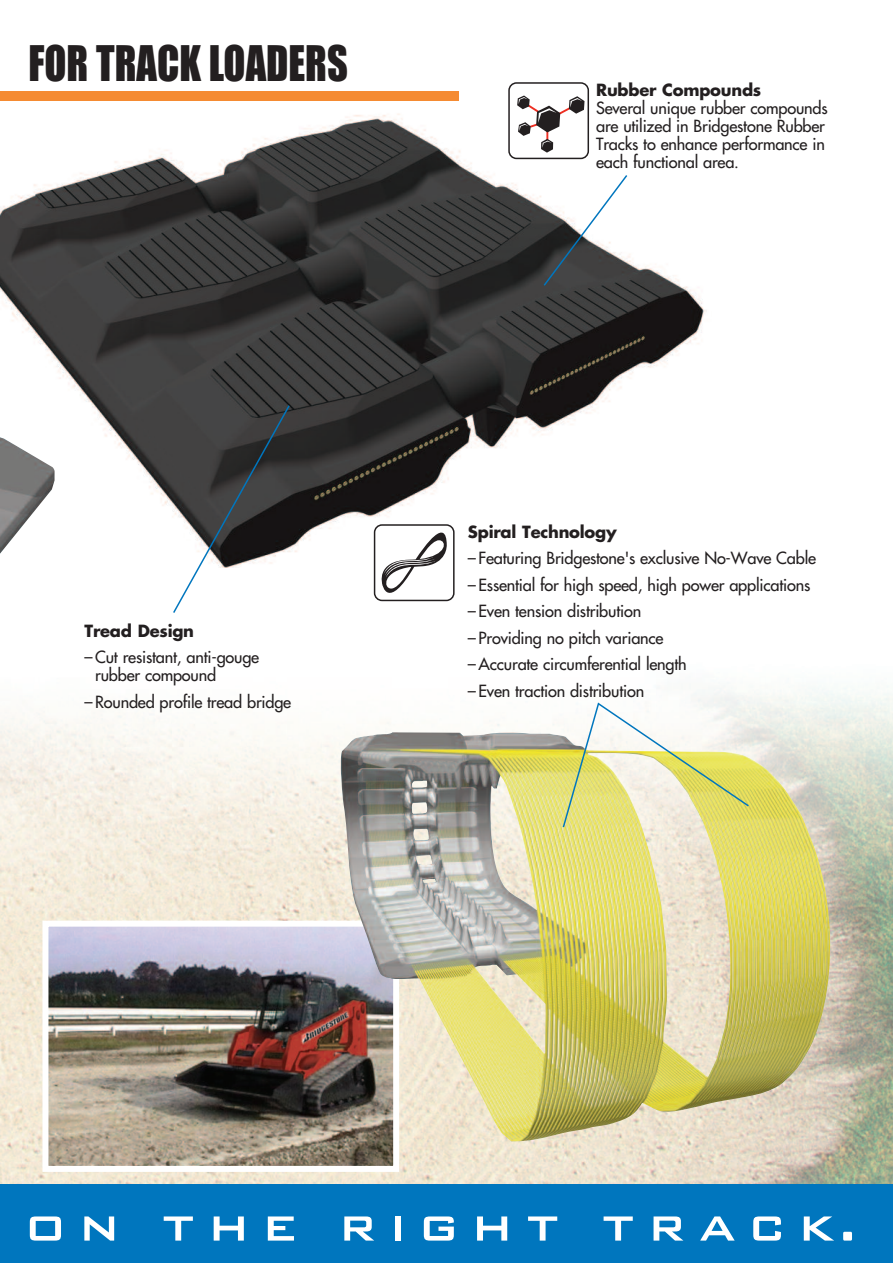
<style>
.page{position:relative;width:893px;height:1263px;background:#fff}
.page>*{position:absolute;margin:0;border:0;box-sizing:border-box;transform-origin:0 0}
.t1{font:500 57px "Bank Gothic BT";letter-spacing:.23em;color:#fff}
.t2{font:45px "Impact";color:#231f20;scale:.9 1}
.t3{font:16.35px/18px "Futura WB";letter-spacing:-.01em;color:#231f20}
.t4{font:16.35px "Futura WB Bold";letter-spacing:-.015em;color:#231f20}
</style>
<div class="page">
<img style="left:0;top:567px;width:893px;height:617px">
<img style="left:0;top:103px;width:707px;height:464px">
<div style="left:0;top:91px;width:458px;height:10px;background:#f58b32"></div>
<img style="left:49px;top:928px;width:343px;height:237px">
<div style="left:42px;top:921px;width:357px;height:251px;border:6px solid #fff"></div>
<img style="left:0;top:437px;width:55px;height:117px">
<svg style="left:172px;top:404px;width:119px;height:211px"></svg>
<svg style="left:542px;top:173px;width:87px;height:114px"></svg>
<img style="left:340px;top:732px;width:491px;height:410px">
<svg style="left:562px;top:701px;width:188px;height:128px"></svg>
<div style="left:0;top:1184px;width:893px;height:79px;background:#0076be"></div>
<svg style="left:508px;top:82px;width:81px;height:77px"></svg>
<svg style="left:374px;top:524px;width:81px;height:77px"></svg>
<h2 class="t2" style="left:28px;top:36px;width:356px">FOR TRACK LOADERS</h2>
<p class="t4" style="left:596px;top:81px;width:167px">Rubber Compounds</p>
<p class="t3" style="left:596px;top:99px;width:233px">Several unique rubber compounds are utilized in Bridgestone Rubber<br>Tracks to enhance performance in each functional area.</p>
<p class="t4" style="left:85px;top:621px;width:111px">Tread Design</p>
<p class="t3" style="left:95px;top:648px;width:166px;text-indent:-11px">– Cut resistant, anti-gouge rubber compound</p>
<p class="t3" style="left:85px;top:693px;width:208px">– Rounded profile tread bridge</p>
<p class="t4" style="left:468px;top:523px;width:150px">Spiral Technology</p>
<p class="t3" style="left:468px;top:550px;width:350px">– Featuring Bridgestone's exclusive No-Wave Cable</p>
<p class="t3" style="left:468px;top:576px;width:344px">– Essential for high speed, high power applications</p>
<p class="t3" style="left:468px;top:603px;width:175px">– Even tension distribution</p>
<p class="t3" style="left:468px;top:629px;width:197px">– Providing no pitch variance</p>
<p class="t3" style="left:468px;top:656px;width:220px">– Accurate circumferential length</p>
<p class="t3" style="left:468px;top:682px;width:178px">– Even traction distribution</p>
<h1 class="t1" style="left:25px;top:1187px;width:833px">on the right track.</h1>
</div>
